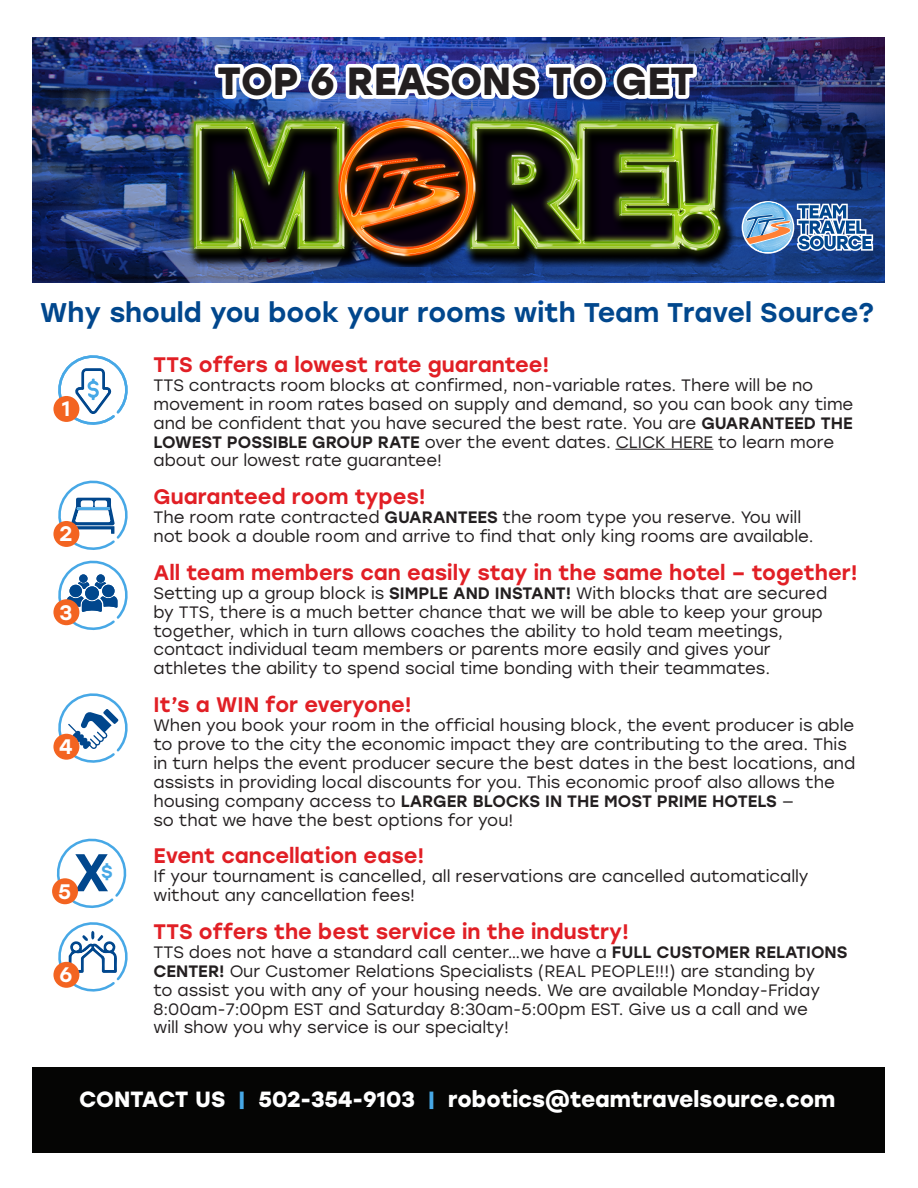
<style>
.page{position:relative;width:918px;height:1188px;background:#fff}
.page>*{position:absolute;margin:0;border:0;box-sizing:border-box;transform-origin:0 0}
.t1{font:700 39.15px "Stolzl";color:#231f20}
.t2{font:500 27px "Stolzl";color:#01478d}
.t3{font:700 22.05px "Stolzl";color:#fff}
.t4{font:500 21px "Stolzl";color:#e11f25}
.t5{font:500 21px "Stolzl";color:#fff}
.t6{font:500 18px "Stolzl";color:#47a8e6}
.t7{font:16.5px/18.9px "Stolzl";color:#231f20}
.s1{font-weight:500}
.s2{color:#47a8e6}
</style>
<div class="page">
<div style="left:0;top:1067px;width:918px;height:121px;background:#050504"></div>
<svg style="left:58px;top:355px;width:70px;height:70px"></svg>
<svg style="left:54px;top:693px;width:74px;height:70px"></svg>
<hr style="left:616px;top:449px;width:97px;height:1px;background:#231f20">
<div style="left:53px;top:396px;width:26px;height:26px;background:#f36421;border-radius:50%"></div>
<svg style="left:58px;top:480px;width:70px;height:151px"></svg>
<div style="left:53px;top:521px;width:26px;height:26px;background:#f36421;border-radius:50%"></div>
<div style="left:53px;top:599px;width:26px;height:26px;background:#f36421;border-radius:50%"></div>
<div style="left:53px;top:734px;width:26px;height:26px;background:#f36421;border-radius:50%"></div>
<svg style="left:52px;top:838px;width:76px;height:154px"></svg>
<div style="left:52px;top:878px;width:26px;height:26px;background:#f36421;border-radius:50%"></div>
<img style="left:32px;top:38px;width:853px;height:245px">
<svg style="left:743px;top:199px;width:132px;height:53px"></svg>
<img style="left:176px;top:103px;width:559px;height:163px">
<img style="left:211px;top:45px;width:490px;height:72px">
<div style="left:0;top:0;width:32px;height:1188px;background:#fff"></div>
<div style="left:0;top:1154px;width:918px;height:34px;background:#fff"></div>
<div style="left:885px;top:1px;width:33px;height:1187px;background:#fff"></div>
<h1 class="t1" style="left:218px;top:53px;width:478px">TOP 6 REASONS TO GET</h1>
<h2 class="t2" style="left:40px;top:293px;width:835px">Why should you book your rooms with Team Travel Source?</h2>
<p class="t5" style="left:62px;top:394px;width:10px">1</p>
<p class="t5" style="left:60px;top:519px;width:14px">2</p>
<p class="t5" style="left:59px;top:597px;width:14px">3</p>
<p class="t5" style="left:59px;top:732px;width:15px">4</p>
<p class="t5" style="left:58px;top:876px;width:14px">5</p>
<p class="t5" style="left:59px;top:960px;width:14px">6</p>
<p class="t6" style="left:101px;top:859px;width:13px">$</p>
<p class="t4" style="left:153px;top:350px;width:397px">TTS offers a lowest rate guarantee!</p>
<p class="t7" style="left:153px;top:375px;width:701px">TTS contracts room blocks at confirmed, non-variable rates. There will be no movement in room rates based on supply and demand, so you can book any time and be confident that you have secured the best rate. You are <span class="s1">GUARANTEED THE LOWEST POSSIBLE GROUP RATE</span> over the event dates. CLICK HERE to learn more about our lowest rate guarantee!</p>
<p class="t4" style="left:153px;top:482px;width:274px">Guaranteed room types!</p>
<p class="t7" style="left:153px;top:507px;width:662px">The room rate contracted <span class="s1">GUARANTEES</span> the room type you reserve. You will not book a double room and arrive to find that only king rooms are available.</p>
<p class="t4" style="left:153px;top:557px;width:706px">All team members can easily stay in the same hotel – together!</p>
<p class="t7" style="left:153px;top:583px;width:675px">Setting up a group block is <span class="s1">SIMPLE AND INSTANT!</span> With blocks that are secured by TTS, there is a much better chance that we will be able to keep your group together, which in turn allows coaches the ability to hold team meetings, contact individual team members or parents more easily and gives your athletes the ability to spend social time bonding with their teammates.</p>
<p class="t4" style="left:153px;top:690px;width:260px">It’s a WIN for everyone!</p>
<p class="t7" style="left:153px;top:715px;width:703px">When you book your room in the official housing block, the event producer is able to prove to the city the economic impact they are contributing to the area. This in turn helps the event producer secure the best dates in the best locations, and assists in providing local discounts for you. This economic proof also allows the housing company access to <span class="s1">LARGER BLOCKS IN THE MOST PRIME HOTELS</span> —<br>so that we have the best options for you!</p>
<p class="t4" style="left:153px;top:841px;width:272px">Event cancellation ease!</p>
<p class="t7" style="left:153px;top:866px;width:657px">If your tournament is cancelled, all reservations are cancelled automatically without any cancellation fees!</p>
<p class="t4" style="left:153px;top:917px;width:477px">TTS offers the best service in the industry!</p>
<p class="t7" style="left:153px;top:942px;width:695px">TTS does not have a standard call center…we have a <span class="s1">FULL CUSTOMER RELATIONS CENTER!</span> Our Customer Relations Specialists (REAL PEOPLE!!!) are standing by<br>to assist you with any of your housing needs. We are available Monday-Friday 8:00am-7:00pm EST and Saturday 8:30am-5:00pm EST. Give us a call and we<br>will show you why service is our specialty!</p>
<h3 class="t3" style="left:79px;top:1083px;width:758px">CONTACT US <span class="s2">|</span> 502-354-9103 <span class="s2">|</span> robotics@teamtravelsource.com</h3>
</div>
